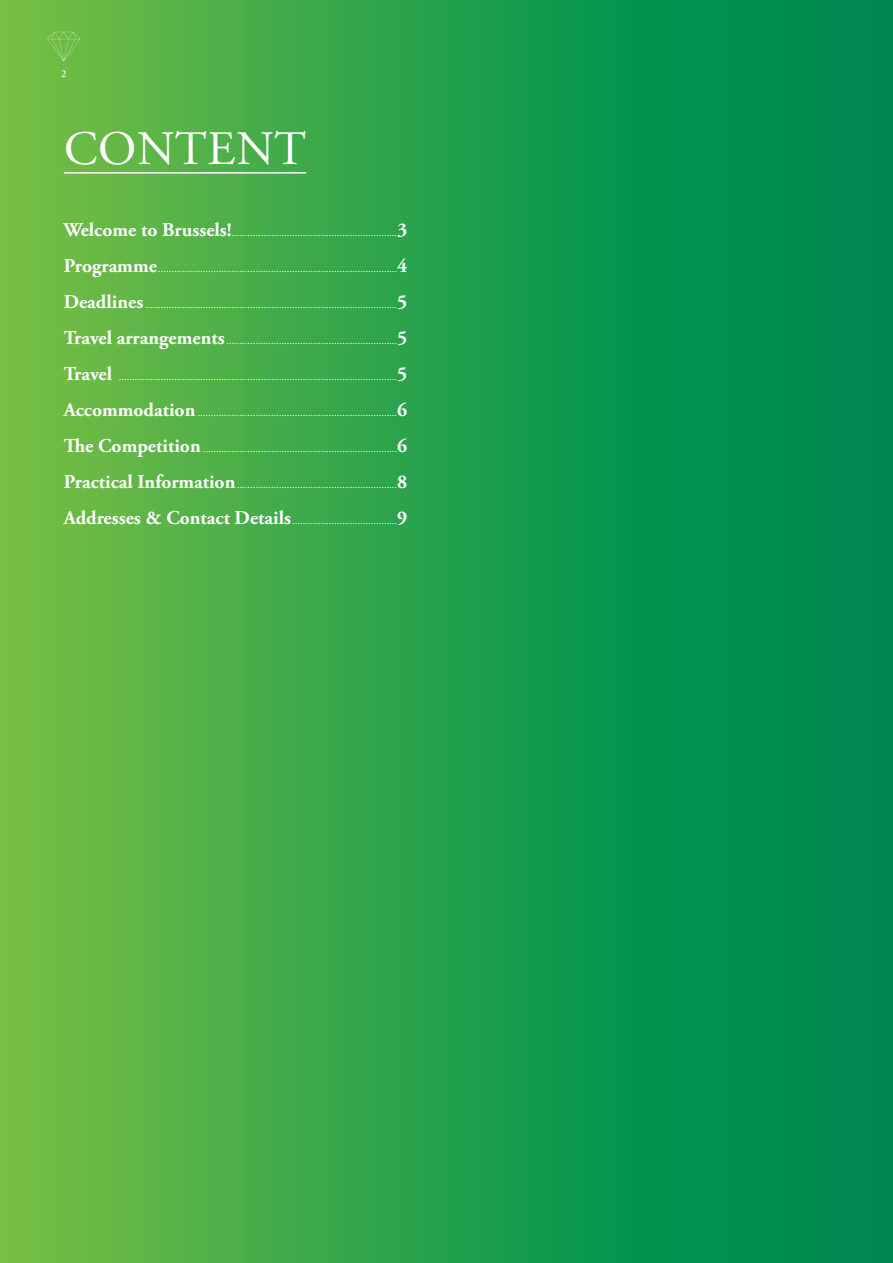
<style>
.page{position:relative;width:893px;height:1263px;background:#fff}
.page>*{position:absolute;margin:0;border:0;box-sizing:border-box;transform-origin:0 0}
.COYC_titel-1{font:48px "Adobe Garamond Pro";letter-spacing:.015em;color:#fff}
.COYC_titel-2{font:10.5px "Adobe Garamond Pro";color:#fff}
.t1{font:600 10.5px "Adobe Garamond Pro";color:#fff}
.s1{font-weight:700;font-size:19.5px}
</style>
<div class="page">
<div style="left:0;top:0;width:893px;height:1263px;background:linear-gradient(to right,#6fbe45,#008552)"></div>
<svg style="left:47px;top:32px;width:33px;height:29px"></svg>
<hr style="left:64px;top:172px;width:242px;height:2px;background:#fff">
<p class="t1" style="left:61px;top:67px;width:7px">2</p>
<p class="COYC_titel-1" style="left:64px;top:120px;width:244px">CONTENT</p>
<p class="COYC_titel-2" style="left:64px;top:226px;width:345px"><span class="s1">Welcome to Brussels!</span>...............................................................<span class="s1">3</span></p>
<p class="COYC_titel-2" style="left:64px;top:262px;width:345px"><span class="s1">Programme</span>...........................................................................................<span class="s1">4</span></p>
<p class="COYC_titel-2" style="left:64px;top:298px;width:345px"><span class="s1">Deadlines</span> ................................................................................................<span class="s1">5</span></p>
<p class="COYC_titel-2" style="left:64px;top:334px;width:345px"><span class="s1">Travel arrangements</span> .................................................................<span class="s1">5</span></p>
<p class="COYC_titel-2" style="left:64px;top:370px;width:345px"><span class="s1">Travel</span> ..........................................................................................................<span class="s1">5</span></p>
<p class="COYC_titel-2" style="left:64px;top:406px;width:345px"><span class="s1">Accommodation</span> ............................................................................<span class="s1">6</span></p>
<p class="COYC_titel-2" style="left:64px;top:442px;width:345px"><span class="s1">The Competition</span> ..........................................................................<span class="s1">6</span></p>
<p class="COYC_titel-2" style="left:64px;top:478px;width:345px"><span class="s1">Practical Information</span>.............................................................<span class="s1">8</span></p>
<p class="COYC_titel-2" style="left:64px;top:514px;width:345px"><span class="s1">Addresses &amp; Contact Details</span>........................................<span class="s1">9</span></p>
</div>
